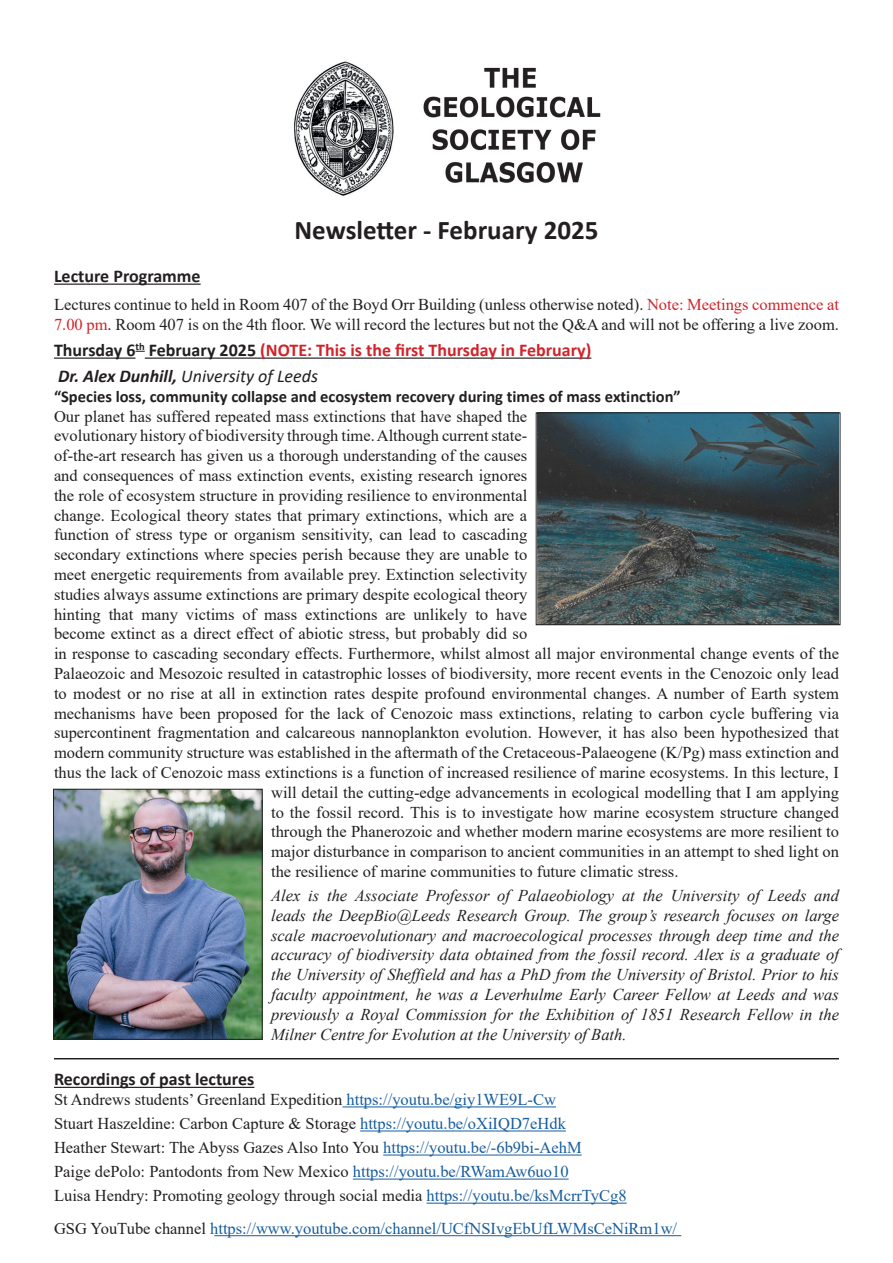
<style>
.page{position:relative;width:893px;height:1263px;background:#fff}
.page>*{position:absolute;margin:0;border:0;box-sizing:border-box;transform-origin:0 0}
.t1{font:700 27px "Calibri";color:#231f20}
.t2{font:700 18px "Calibri";color:#d1232a}
.Subheading{font:700 18px "Calibri";color:#231f20}
.t3{font:italic 18px "Calibri";color:#231f20}
.Main_text{font:16.5px/19.8px "Times New Roman";color:#231f20}
.Main_text-2{font:italic 16.5px/19.8px "Times New Roman";color:#231f20;text-align:justify}
.Main_text-3{font:700 16.5px "Calibri";color:#231f20}
.Main_text-4{font:16.5px "Times New Roman";color:#175d9e}
.s1{color:#d1232a}
.s2{color:#231f20}
.s3{font-weight:700}
.s4{color:#175d9e}
</style>
<div class="page">
<hr style="left:54px;top:284px;width:147px;height:1px;background:#231f20">
<hr style="left:54px;top:357px;width:82px;height:2px;background:#231f20">
<hr style="left:145px;top:357px;width:446px;height:2px;background:#231f20">
<hr style="left:54px;top:1058px;width:785px;height:1px;background:#231f20">
<hr style="left:54px;top:1087px;width:200px;height:1px;background:#231f20">
<hr style="left:342px;top:1106px;width:214px;height:1px;background:#175d9e">
<hr style="left:360px;top:1130px;width:206px;height:1px;background:#175d9e">
<hr style="left:383px;top:1154px;width:199px;height:1px;background:#175d9e">
<hr style="left:353px;top:1179px;width:216px;height:1px;background:#175d9e">
<hr style="left:427px;top:1203px;width:200px;height:1px;background:#175d9e">
<hr style="left:214px;top:1235px;width:467px;height:1px;background:#175d9e">
<img style="left:294px;top:61px;width:307px;height:135px">
<img style="left:55px;top:791px;width:206px;height:247px">
<div style="left:53px;top:789px;width:210px;height:251px;border:1px solid #231f20"></div>
<img style="left:538px;top:414px;width:300px;height:209px">
<div style="left:536px;top:412px;width:304px;height:213px;border:1px solid #231f20"></div>
<p class="t1" style="left:295px;top:211px;width:305px">Newsletter - February 2025</p>
<p class="Subheading" style="left:54px;top:263px;width:148px">Lecture Programme</p>
<p class="Main_text" style="left:54px;top:294px;width:786px">Lectures continue to held in Room 407 of the Boyd Orr Building (unless otherwise noted). <span class="s1">Note: Meetings commence at<br>7.00 pm</span>. Room 407 is on the 4th floor. We will record the lectures but not the Q&amp;A and will not be offering a live zoom.</p>
<p class="t2" style="left:54px;top:337px;width:539px"><span class="s2">Thursday 6</span><sup>th</sup> <span class="s2">February 2025</span> (NOTE: This is the first Thursday in February)</p>
<p class="t3" style="left:58px;top:363px;width:261px"><span class="s3">Dr. Alex Dunhill,</span> University of Leeds</p>
<p class="Main_text-3" style="left:54px;top:385px;width:628px">“Species loss, community collapse and ecosystem recovery during times of mass extinction”</p>
<p class="Main_text" style="left:54px;top:406px;width:475px">Our planet has suffered repeated mass extinctions that have shaped the</p>
<p class="Main_text" style="left:54px;top:425px;width:475px">evolutionary history of biodiversity through time. Although current state-</p>
<p class="Main_text" style="left:54px;top:445px;width:475px">of-the-art research has given us a thorough understanding of the causes</p>
<p class="Main_text" style="left:54px;top:465px;width:475px">and consequences of mass extinction events, existing research ignores</p>
<p class="Main_text" style="left:54px;top:485px;width:475px">the role of ecosystem structure in providing resilience to environmental</p>
<p class="Main_text" style="left:54px;top:505px;width:475px">change. Ecological theory states that primary extinctions, which are a</p>
<p class="Main_text" style="left:54px;top:524px;width:475px">function of stress type or organism sensitivity, can lead to cascading</p>
<p class="Main_text" style="left:54px;top:544px;width:475px">secondary extinctions where species perish because they are unable to</p>
<p class="Main_text" style="left:54px;top:564px;width:475px">meet energetic requirements from available prey. Extinction selectivity</p>
<p class="Main_text" style="left:54px;top:584px;width:475px">studies always assume extinctions are primary despite ecological theory</p>
<p class="Main_text" style="left:54px;top:604px;width:475px">hinting that many victims of mass extinctions are unlikely to have</p>
<p class="Main_text" style="left:54px;top:623px;width:475px">become extinct as a direct effect of abiotic stress, but probably did so</p>
<p class="Main_text" style="left:54px;top:643px;width:786px">in response to cascading secondary effects. Furthermore, whilst almost all major environmental change events of the</p>
<p class="Main_text" style="left:54px;top:663px;width:786px">Palaeozoic and Mesozoic resulted in catastrophic losses of biodiversity, more recent events in the Cenozoic only lead</p>
<p class="Main_text" style="left:54px;top:683px;width:786px">to modest or no rise at all in extinction rates despite profound environmental changes. A number of Earth system</p>
<p class="Main_text" style="left:54px;top:703px;width:786px">mechanisms have been proposed for the lack of Cenozoic mass extinctions, relating to carbon cycle buffering via</p>
<p class="Main_text" style="left:54px;top:722px;width:786px">supercontinent fragmentation and calcareous nannoplankton evolution. However, it has also been hypothesized that</p>
<p class="Main_text" style="left:54px;top:742px;width:786px">modern community structure was established in the aftermath of the Cretaceous-Palaeogene (K/Pg) mass extinction and</p>
<p class="Main_text" style="left:54px;top:762px;width:786px">thus the lack of Cenozoic mass extinctions is a function of increased resilience of marine ecosystems. In this lecture, I</p>
<p class="Main_text" style="left:271px;top:782px;width:569px">will detail the cutting-edge advancements in ecological modelling that I am applying</p>
<p class="Main_text" style="left:271px;top:802px;width:569px">to the fossil record. This is to investigate how marine ecosystem structure changed</p>
<p class="Main_text" style="left:271px;top:821px;width:569px">through the Phanerozoic and whether modern marine ecosystems are more resilient to</p>
<p class="Main_text" style="left:271px;top:841px;width:569px">major disturbance in comparison to ancient communities in an attempt to shed light on</p>
<p class="Main_text" style="left:271px;top:861px;width:409px">the resilience of marine communities to future climatic stress.</p>
<p class="Main_text-2" style="left:271px;top:885px;width:569px">Alex is the Associate Professor of Palaeobiology at the University of Leeds and leads the DeepBio@Leeds Research Group. The group’s research focuses on large scale macroevolutionary and macroecological processes through deep time and the accuracy of biodiversity data obtained from the fossil record. Alex is a graduate of the University of Sheffield and has a PhD from the University of Bristol. Prior to his faculty appointment, he was a Leverhulme Early Career Fellow at Leeds and was previously a Royal Commission for the Exhibition of 1851 Research Fellow in the Milner Centre for Evolution at the University of Bath.</p>
<p class="Subheading" style="left:54px;top:1066px;width:202px">Recordings of past lectures</p>
<p class="Main_text" style="left:54px;top:1089px;width:503px">St Andrews students’ Greenland Expedition <span class="s4">https://youtu.be/giy1WE9L-Cw</span></p>
<p class="Main_text" style="left:54px;top:1113px;width:513px">Stuart Haszeldine: Carbon Capture &amp; Storage <span class="s4">https://youtu.be/oXiIQD7eHdk</span></p>
<p class="Main_text" style="left:54px;top:1137px;width:529px">Heather Stewart: The Abyss Gazes Also Into You <span class="s4">https://youtu.be/-6b9bi-AehM</span></p>
<p class="Main_text" style="left:54px;top:1161px;width:516px">Paige dePolo: Pantodonts from New Mexico <span class="s4">https://youtu.be/RWamAw6uo10</span></p>
<p class="Main_text" style="left:54px;top:1185px;width:574px">Luisa Hendry: Promoting geology through social media <span class="s4">https://youtu.be/ksMcrrTyCg8</span></p>
<p class="Main_text-4" style="left:54px;top:1217px;width:625px"><span class="s2">GSG YouTube channel</span> https://www.youtube.com/channel/UCfNSIvgEbUfLWMsCeNiRm1w/</p>
</div>
